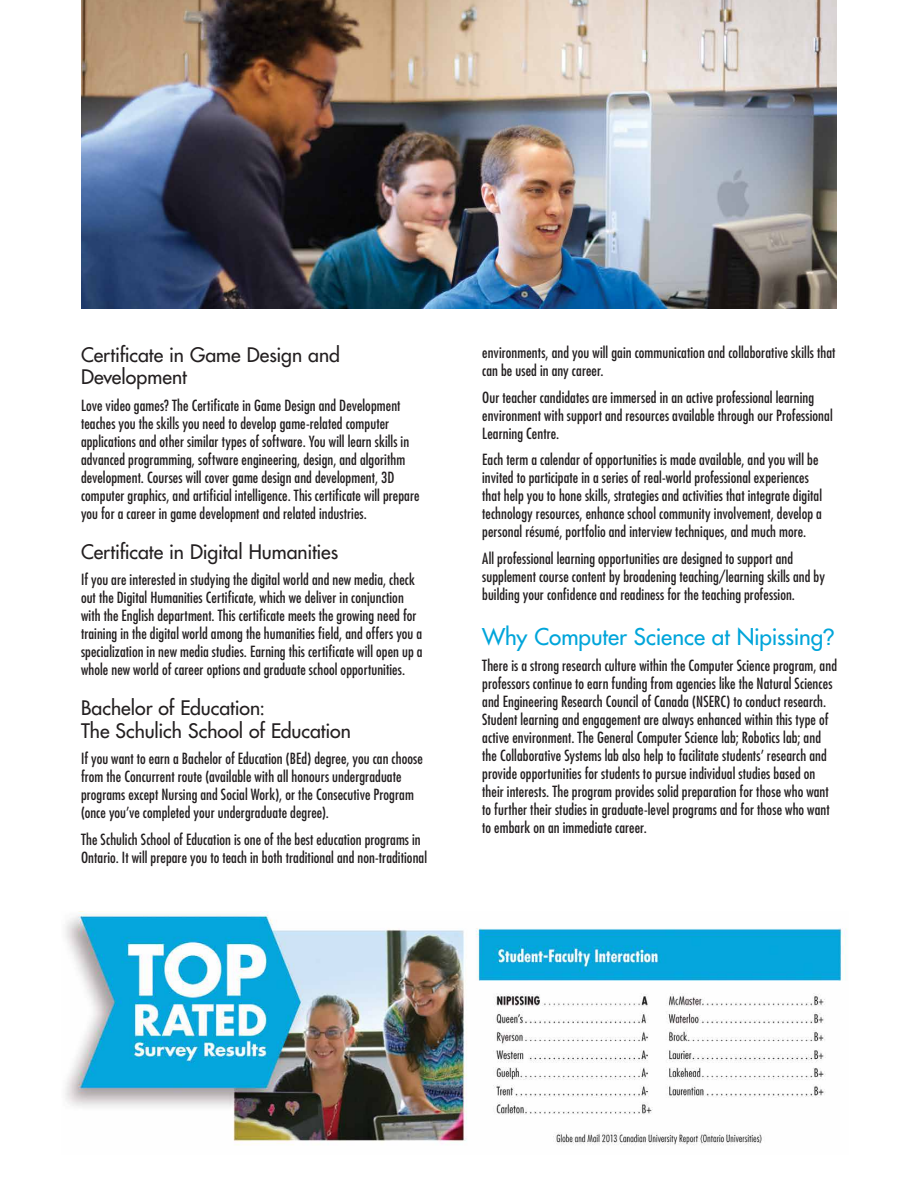
<style>
.page{position:relative;width:918px;height:1188px;background:#fff}
.page>*{position:absolute;margin:0;border:0;box-sizing:border-box;transform-origin:0 0}
.H1_Blue_Header{font:500 22.5px "Futura Std";letter-spacing:-.005em;color:#00a5da}
.H2_Black_Header{font:500 19.5px/22.5px "Futura Std";color:#231f20}
.P_Body_Copy{font:condensed 15px/18px "Futura Std";letter-spacing:.005em;color:#231f20}
.s1{font-family:"Arial";font-weight:400}
</style>
<div class="page">
<img style="left:81px;top:0;width:756px;height:309px">
<img style="left:65px;top:912px;width:782px;height:233px">
<p class="H2_Black_Header" style="left:81px;top:343px;width:261px">Certificate in Game Design and<br>Development</p>
<h5 class="P_Body_Copy" style="left:81px;top:396px;width:340px">Love video games? The Certificate in Game Design and Development teaches you the skills you need to develop game-related computer applications and other similar types of software. You will learn skills in advanced programming, software engineering, design, and algorithm development. Courses will cover game design and development, 3D computer graphics, and artificial intelligence. This certificate will prepare you for a career in game development and related industries.</h5>
<p class="H2_Black_Header" style="left:81px;top:540px;width:259px">Certificate in Digital Humanities</p>
<h5 class="P_Body_Copy" style="left:81px;top:571px;width:343px">If you are interested in studying the digital world and new media, check out the Digital Humanities Certificate, which we deliver in conjunction with the English department. This certificate meets the growing need for training in the digital world among the humanities field, and offers you a specialization in new media studies. Earning this certificate will open up a whole new world of career options and graduate school opportunities.</h5>
<p class="H2_Black_Header" style="left:81px;top:697px;width:272px">Bachelor of Education:<br>The Schulich School of Education</p>
<h5 class="P_Body_Copy" style="left:81px;top:750px;width:344px">If you want to earn a Bachelor of Education (BEd) degree, you can choose from the Concurrent route (available with all honours undergraduate programs except Nursing and Social Work), or the Consecutive Program (once you’ve completed your undergraduate degree).</h5>
<h5 class="P_Body_Copy" style="left:81px;top:830px;width:348px">The Schulich School of Education is one of the best education programs in<br>Ontario. It will prepare you to teach in both traditional and non-traditional</h5>
<h5 class="P_Body_Copy" style="left:482px;top:343px;width:355px">environments, and you will gain communication and collaborative skills that can be used in any career.</h5>
<h5 class="P_Body_Copy" style="left:482px;top:388px;width:352px">Our teacher candidates are immersed in an active professional learning environment with support and resources available through our Professional<br>Learning Centre.</h5>
<h5 class="P_Body_Copy" style="left:482px;top:451px;width:341px">Each term a calendar of opportunities is made available, and you will be invited to participate in a series of real-world professional experiences that help you to hone skills, strategies and activities that integrate digital technology resources, enhance school community involvement, develop a personal résumé, portfolio and interview techniques, and much more.</h5>
<h5 class="P_Body_Copy" style="left:482px;top:549px;width:344px">All professional learning opportunities are designed to support and supplement course content by broadening teaching/learning skills and by building your confidence and readiness for the teaching profession.</h5>
<p class="H1_Blue_Header" style="left:482px;top:622px;width:354px">Why Computer Science at Nipissing<span class="s1">?</span></p>
<h5 class="P_Body_Copy" style="left:482px;top:657px;width:356px">There is a strong research culture within the Computer Science program, and professors continue to earn funding from agencies like the Natural Sciences and Engineering Research Council of Canada (NSERC) to conduct research.<br>Student learning and engagement are always enhanced within this type of active environment. The General Computer Science lab; Robotics lab; and the Collaborative Systems lab also help to facilitate students’ research and provide opportunities for students to pursue individual studies based on their interests. The program provides solid preparation for those who want to further their studies in graduate-level programs and for those who want to embark on an immediate career.</h5>
</div>
